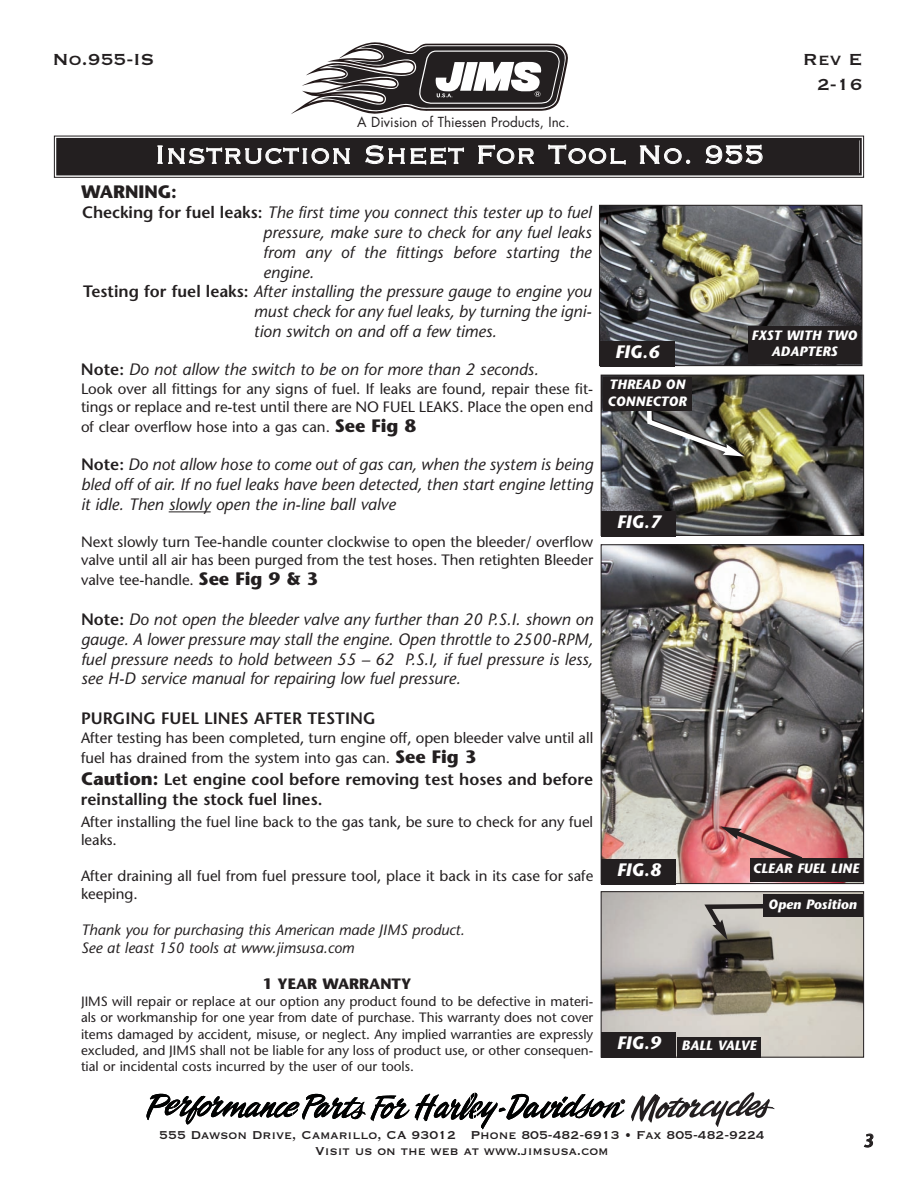
<style>
.page{position:relative;width:918px;height:1188px;background:#fff}
.page>*{position:absolute;margin:0;border:0;box-sizing:border-box;transform-origin:0 0}
.t1{font:33px "Copperplate Thirty Two BC";letter-spacing:.005em;color:#fff}
.t2{font:21px/25.2px "Copperplate Thirty One BC";color:#231f20;text-align:right}
.t3{font:italic 700 18px "Stone Sans";color:#fff}
.t4{font:700 18px "Stone Sans";color:#231f20}
.t5{font:italic 600 18px "Stone Sans";color:#231f20}
.t6{font:italic 16.5px/19.8px "Stone Sans";color:#231f20;text-align:justify}
.t7{font:600 16.5px/20.5px "Stone Sans";color:#231f20}
.t8{font:15px/18px "Stone Sans";color:#231f20}
.t9{font:15px/15.8px "Copperplate Thirty One BC";color:#231f20;text-align:center}
.t10{font:italic 15px/18px "Stone Sans";color:#231f20}
.t11{font:700 15px "Stone Sans";color:#231f20}
.t12{font:13.5px/16.2px "Stone Sans";color:#231f20;text-align:justify}
.t13{font:italic 700 13.5px/16.2px "Stone Sans";color:#fff;text-align:center}
.t14{font:13.5px "Futura";color:#231f20}
.s1{font-weight:600;font-style:normal}
.s2{font-weight:700;font-size:18px}
.s3{font-size:18px}
</style>
<div class="page">
<svg style="left:631px;top:1092px;width:144px;height:35px"></svg>
<svg style="left:146px;top:1093px;width:479px;height:36px"></svg>
<svg style="left:291px;top:42px;width:277px;height:72px"></svg>
<div style="left:58px;top:140px;width:802px;height:33px;background:#231f20"></div>
<div style="left:54px;top:136px;width:810px;height:42px;border:1px solid #231f20"></div>
<div style="left:56px;top:138px;width:806px;height:37px;border:2px solid #231f20"></div>
<hr style="left:169px;top:511px;width:42px;height:1px;background:#231f20">
<img style="left:601px;top:207px;width:259px;height:157px">
<div style="left:599px;top:205px;width:263px;height:161px;border:1px solid #231f20"></div>
<div style="left:600px;top:341px;width:75px;height:25px;background:#231f20"></div>
<div style="left:748px;top:326px;width:113px;height:38px;background:#231f20"></div>
<img style="left:603px;top:377px;width:259px;height:157px">
<div style="left:601px;top:375px;width:263px;height:161px;border:1px solid #231f20"></div>
<div style="left:602px;top:511px;width:74px;height:25px;background:#231f20"></div>
<img style="left:644px;top:392px;width:102px;height:65px">
<div style="left:603px;top:377px;width:88px;height:34px;background:#231f20"></div>
<img style="left:603px;top:546px;width:259px;height:336px">
<div style="left:601px;top:544px;width:263px;height:340px;border:1px solid #231f20"></div>
<div style="left:602px;top:859px;width:74px;height:25px;background:#231f20"></div>
<div style="left:750px;top:858px;width:112px;height:23px;background:#231f20"></div>
<svg style="left:720px;top:826px;width:87px;height:39px;background:#ba7473"></svg>
<img style="left:603px;top:893px;width:259px;height:163px">
<div style="left:601px;top:891px;width:263px;height:167px;border:1px solid #231f20"></div>
<div style="left:602px;top:1032px;width:74px;height:25px;background:#231f20"></div>
<div style="left:677px;top:1037px;width:84px;height:20px;background:#231f20"></div>
<div style="left:763px;top:894px;width:99px;height:23px;background:#231f20"></div>
<svg style="left:701px;top:902px;width:69px;height:38px;background:#9b9892"></svg>
<p class="t2" style="left:52px;top:45px;width:104px">No.955-IS</p>
<p class="t14" style="left:357px;top:116px;width:214px">A Division of Thiessen Products, Inc.</p>
<h1 class="t1" style="left:155px;top:133px;width:612px">Instruction Sheet For Tool No. 955</h1>
<p class="t2" style="left:803px;top:45px;width:61px">Rev E<br>2-16</p>
<p class="t4" style="left:81px;top:184px;width:97px">WARNING:</p>
<p class="t6" style="left:82px;top:204px;width:511px"><span class="s1">Checking for fuel leaks:</span> The first time you connect this tester up to fuel</p>
<p class="t6" style="left:263px;top:224px;width:330px">pressure, make sure to check for any fuel leaks</p>
<p class="t6" style="left:263px;top:244px;width:330px">from any of the fittings before starting the</p>
<p class="t6" style="left:263px;top:264px;width:52px">engine.</p>
<p class="t6" style="left:83px;top:284px;width:510px"><span class="s1">Testing for fuel leaks:</span> After installing the pressure gauge to engine you</p>
<p class="t6" style="left:254px;top:303px;width:339px">must check for any fuel leaks, by turning the igni-</p>
<p class="t6" style="left:254px;top:323px;width:244px">tion switch on and off a few times.</p>
<p class="t6" style="left:81px;top:361px;width:459px"><span class="s1">Note:</span> Do not allow the switch to be on for more than 2 seconds.</p>
<p class="t8" style="left:81px;top:381px;width:514px">Look over all fittings for any signs of fuel. If leaks are found, repair these fit&shy;tings or replace and re-test until there are NO FUEL LEAKS. Place the open end</p>
<p class="t8" style="left:81px;top:419px;width:337px">of clear overflow hose into a gas can. <span class="s2">See Fig 8</span></p>
<p class="t6" style="left:81px;top:456px;width:514px"><span class="s1">Note:</span> Do not allow hose to come out of gas can, when the system is being bled off of air. If no fuel leaks have been detected, then start engine letting it idle. Then slowly open the in-line ball valve</p>
<p class="t8" style="left:81px;top:534px;width:514px">Next slowly turn Tee-handle counter clockwise to open the bleeder/ overflow valve until all air has been purged from the test hoses. Then retighten Bleeder</p>
<p class="t8" style="left:81px;top:572px;width:239px">valve tee-handle. <span class="s2">See Fig 9 &amp; 3</span></p>
<p class="t6" style="left:81px;top:611px;width:514px"><span class="s1">Note:</span> Do not open the bleeder valve any further than 20 P.S.I. shown on gauge. A lower pressure may stall the engine. Open throttle to 2500-RPM, fuel pressure needs to hold between 55 – 62 P.S.I, if fuel pressure is less, see H-D service manual for repairing low fuel pressure.</p>
<p class="t7" style="left:81px;top:710px;width:296px">PURGING FUEL LINES AFTER TESTING</p>
<p class="t8" style="left:81px;top:729px;width:514px;line-height:20.2px">After testing has been completed, turn engine off, open bleeder valve until all fuel has drained from the system into gas can. <span class="s2">See Fig 3</span></p>
<p class="t7" style="left:81px;top:770px;width:514px"><span class="s2">Caution:</span> Let engine cool before removing test hoses and before reinstalling the stock fuel lines.</p>
<p class="t8" style="left:81px;top:815px;width:514px">After installing the fuel line back to the gas tank, be sure to check for any fuel leaks.</p>
<p class="t8" style="left:81px;top:869px;width:514px">After draining all fuel from fuel pressure tool, place it back in its case for safe keeping.</p>
<p class="t10" style="left:81px;top:923px;width:385px">Thank you for purchasing this American made JIMS product.<br>See at least 150 tools at www.jimsusa.com</p>
<p class="t11" style="left:263px;top:978px;width:150px">1 YEAR WARRANTY</p>
<p class="t12" style="left:81px;top:995px;width:514px">JIMS will repair or replace at our option any product found to be defective in materi&shy;als or workmanship for one year from date of purchase. This warranty does not cover items damaged by accident, misuse, or neglect. Any implied warranties are expressly excluded, and JIMS shall not be liable for any loss of product use, or other consequen&shy;tial or incidental costs incurred by the user of our tools.</p>
<p class="t3" style="left:615px;top:345px;width:46px">FIG.6</p>
<p class="t13" style="left:608px;top:378px;width:81px;text-align:left">THREAD ON<br>CONNECTOR</p>
<p class="t3" style="left:617px;top:515px;width:46px">FIG.7</p>
<p class="t13" style="left:752px;top:329px;width:107px">FXST WITH TWO<br>ADAPTERS</p>
<p class="t3" style="left:617px;top:863px;width:46px">FIG.8</p>
<p class="t13" style="left:753px;top:862px;width:108px">CLEAR FUEL LINE</p>
<p class="t13" style="left:768px;top:898px;width:90px">Open Position</p>
<p class="t13" style="left:617px;top:1039px;width:141px"><span class="s3">FIG.9</span> BALL VALVE</p>
<p class="t9" style="left:159px;top:1126px;width:607px">555 Dawson Drive, Camarillo, CA 93012 Phone 805-482-6913 • Fax 805-482-9224<br>Visit us on the web at www.jimsusa.com</p>
<p class="t5" style="left:863px;top:1134px;width:12px">3</p>
</div>
